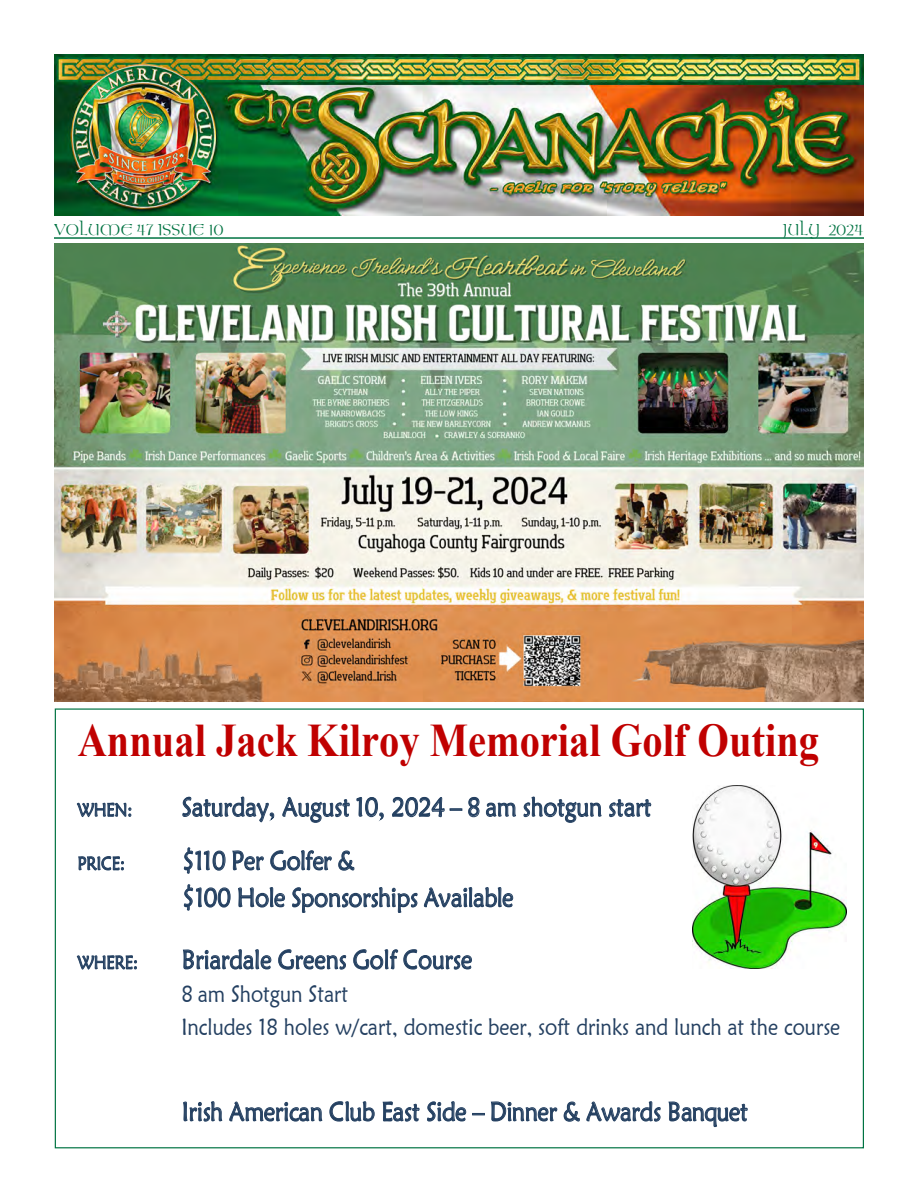
<style>
.page{position:relative;width:918px;height:1188px;background:#fff}
.page>*{position:absolute;margin:0;border:0;box-sizing:border-box;transform-origin:0 0}
.t1{font:700 46.65px "Times New Roman";color:#c00000;scale:.87 1}
.t2{font:26.7px/53.6px "Maiandra GD";color:#244061;scale:.87 1}
.t3{font:23.4px/33px "Maiandra GD";color:#244061;scale:.87 1}
.t4{font:18.45px "Maiandra GD";color:#244061;scale:.87 1}
.t5{font:18px "Kelt Normal";color:#007342}
</style>
<div class="page">
<img style="left:54px;top:54px;width:810px;height:162px">
<hr style="left:54px;top:237px;width:810px;height:2px;background:#007342">
<img style="left:55px;top:244px;width:809px;height:458px">
<svg style="left:77px;top:803px;width:55px;height:15px"></svg>
<svg style="left:78px;top:856px;width:46px;height:15px"></svg>
<svg style="left:182px;top:796px;width:92px;height:27px"></svg>
<svg style="left:282px;top:797px;width:68px;height:26px"></svg>
<svg style="left:356px;top:797px;width:28px;height:24px"></svg>
<svg style="left:392px;top:796px;width:70px;height:22px"></svg>
<svg style="left:468px;top:797px;width:12px;height:20px"></svg>
<svg style="left:486px;top:802px;width:30px;height:15px"></svg>
<svg style="left:523px;top:796px;width:79px;height:27px"></svg>
<svg style="left:609px;top:799px;width:42px;height:19px"></svg>
<svg style="left:184px;top:847px;width:234px;height:66px"></svg>
<svg style="left:424px;top:887px;width:89px;height:21px"></svg>
<svg style="left:77px;top:955px;width:60px;height:15px"></svg>
<svg style="left:183px;top:949px;width:89px;height:21px"></svg>
<svg style="left:278px;top:949px;width:68px;height:21px"></svg>
<svg style="left:353px;top:949px;width:119px;height:21px"></svg>
<svg style="left:183px;top:1101px;width:40px;height:21px"></svg>
<svg style="left:229px;top:1101px;width:94px;height:21px"></svg>
<svg style="left:329px;top:1101px;width:46px;height:21px"></svg>
<svg style="left:382px;top:1101px;width:38px;height:21px"></svg>
<svg style="left:427px;top:1101px;width:39px;height:21px"></svg>
<svg style="left:472px;top:1101px;width:86px;height:21px"></svg>
<svg style="left:564px;top:1101px;width:16px;height:21px"></svg>
<svg style="left:586px;top:1101px;width:75px;height:21px"></svg>
<svg style="left:668px;top:1101px;width:80px;height:27px"></svg>
<img style="left:693px;top:786px;width:153px;height:182px">
<p class="t5" style="left:54px;top:221px;width:171px">VOLUME 47 ISSUE 10</p>
<p class="t5" style="left:783px;top:221px;width:83px">JULY 2024</p>
<h1 class="t1" style="left:78px;top:708px;width:854px">Annual Jack Kilroy Memorial Golf Outing</h1>
<p class="t4" style="left:78px;top:799px;width:64px">WHEN:</p>
<p class="t2" style="left:182px;top:780px;width:541px">Saturday, August 10, 2024 – 8 am shotgun start $110 Per Golfer &amp;</p>
<p class="t2" style="left:182px;top:870px;width:383px">$100 Hole Sponsorships Available</p>
<p class="t4" style="left:78px;top:852px;width:56px">PRICE:</p>
<p class="t4" style="left:78px;top:951px;width:71px">WHERE:</p>
<p class="t2" style="left:182px;top:932px;width:335px">Briardale Greens Golf Course</p>
<p class="t3" style="left:182px;top:977px;width:758px">8 am Shotgun Start<br>Includes 18 holes w/cart, domestic beer, soft drinks and lunch at the course</p>
<p class="t2" style="left:182px;top:1084px;width:652px">Irish American Club East Side – Dinner &amp; Awards Banquet</p>
</div>
